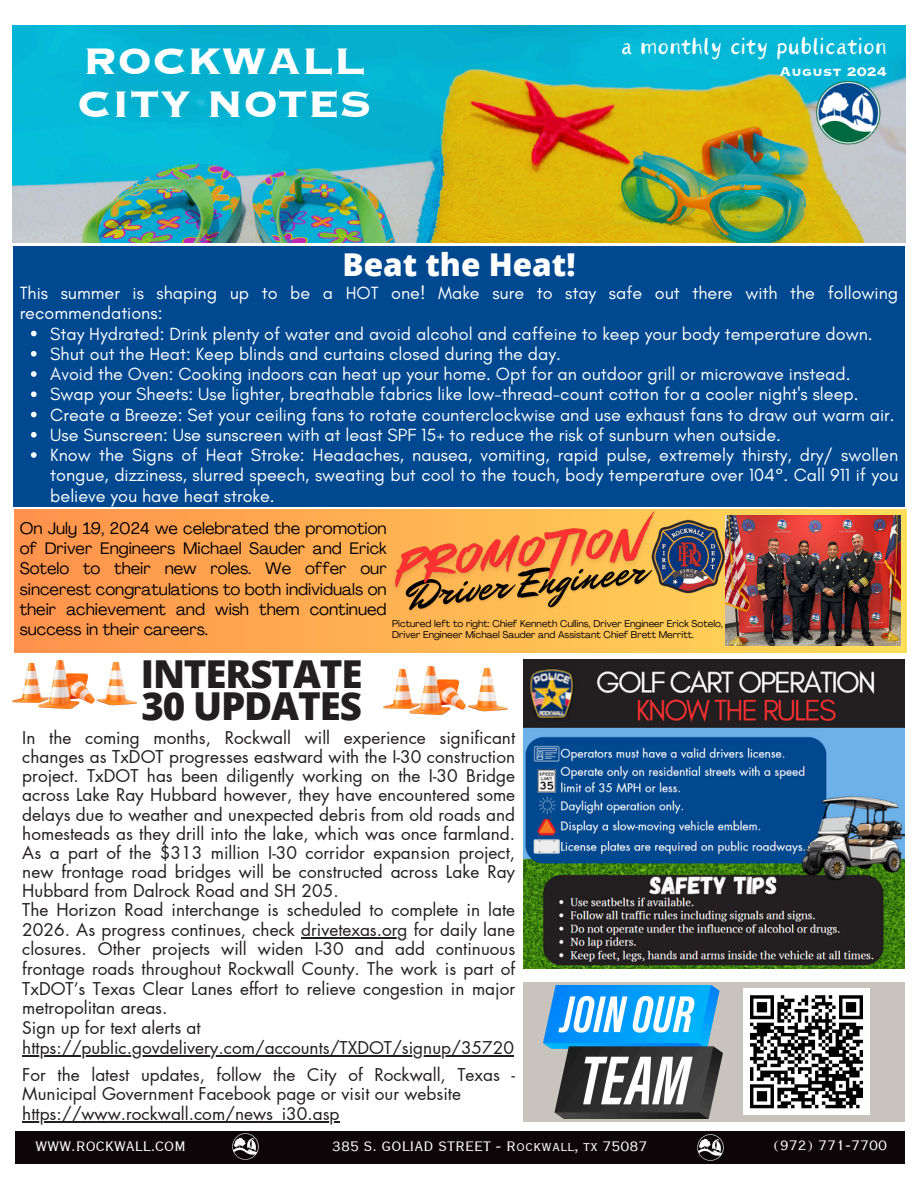
<style>
.page{position:relative;width:918px;height:1188px;background:#fff}
.page>*{position:absolute;margin:0;border:0;box-sizing:border-box;transform-origin:0 0}
.t1{font:48px "Copperplate Gothic LT Pro 33 BC";color:#fff}
.t2{font:800 38.55px/31.5px "Open Sans";letter-spacing:-.03em;color:#231f20}
.t3{font:800 31.5px "Open Sans";color:#fff}
.t4{font:29.25px "Canva Tangyuan Handwriting";color:#fff}
.t5{font:18px/20.2px "Glacial Indifference";color:#fff}
.t6{font:18px "Copperplate Gothic LT Pro 29 BC";color:#fff}
.t7{font:17.25px/19.2px "Futura LT Pro";color:#231f20}
.t8{font:16.5px/20.2px "Agrandir";color:#000;text-align:justify}
.t9{font:16.5px "Copperplate Gothic LT Pro 33 BC";color:#fff}
.t10{font:9.75px/11.4px "Agrandir";color:#000}
</style>
<div class="page">
<div style="left:15px;top:1131px;width:890px;height:33px;background:#0d0608"></div>
<div style="left:13px;top:246px;width:892px;height:260px;background:#004990"></div>
<img style="left:233px;top:1134px;width:26px;height:25px">
<img style="left:697px;top:1135px;width:26px;height:26px">
<img style="left:13px;top:25px;width:892px;height:217px">
<img style="left:797px;top:81px;width:103px;height:65px">
<img style="left:13px;top:660px;width:124px;height:49px">
<div style="left:524px;top:982px;width:381px;height:139px;background:#c8c3bd"></div>
<img style="left:384px;top:666px;width:124px;height:49px">
<img style="left:544px;top:986px;width:179px;height:132px">
<div style="left:743px;top:988px;width:127px;height:127px;background:#fff"></div>
<svg style="left:750px;top:995px;width:113px;height:114px"></svg>
<img style="left:524px;top:659px;width:381px;height:310px">
<div style="left:14px;top:510px;width:892px;height:142px;background:linear-gradient(to right,#ff924d,#fedd59)"></div>
<img style="left:671px;top:519px;width:55px;height:75px">
<img style="left:726px;top:515px;width:174px;height:131px">
<svg style="left:31px;top:331px;width:6px;height:5px"></svg>
<svg style="left:31px;top:351px;width:6px;height:6px"></svg>
<svg style="left:31px;top:371px;width:6px;height:6px"></svg>
<svg style="left:31px;top:391px;width:6px;height:6px"></svg>
<svg style="left:31px;top:412px;width:6px;height:5px"></svg>
<svg style="left:31px;top:432px;width:6px;height:6px"></svg>
<svg style="left:31px;top:452px;width:6px;height:6px"></svg>
<hr style="left:301px;top:937px;width:107px;height:1px;background:#231f20">
<hr style="left:22px;top:1055px;width:492px;height:2px;background:#231f20">
<hr style="left:22px;top:1121px;width:318px;height:2px;background:#231f20">
<img style="left:398px;top:609px;width:264px;height:21px">
<img style="left:381px;top:506px;width:290px;height:103px">
<p class="t1" style="left:83px;top:39px;width:284px">ROCKWALL</p>
<p class="t4" style="left:621px;top:34px;width:268px">a monthly city publication</p>
<p class="t1" style="left:77px;top:82px;width:296px">CITY NOTES</p>
<p class="t9" style="left:779px;top:64px;width:109px">August 2024</p>
<p class="t3" style="left:343px;top:242px;width:234px">Beat the Heat!</p>
<p class="t5" style="left:20px;top:283px;width:880px">This summer is shaping up to be a HOT one! Make sure to stay safe out there with the following recommendations:</p>
<p class="t5" style="left:50px;top:323px;width:824px">Stay Hydrated: Drink plenty of water and avoid alcohol and caffeine to keep your body temperature down.</p>
<p class="t5" style="left:50px;top:344px;width:512px">Shut out the Heat: Keep blinds and curtains closed during the day.</p>
<p class="t5" style="left:50px;top:364px;width:802px">Avoid the Oven: Cooking indoors can heat up your home. Opt for an outdoor grill or microwave instead.</p>
<p class="t5" style="left:50px;top:384px;width:810px">Swap your Sheets: Use lighter, breathable fabrics like low-thread-count cotton for a cooler night's sleep.</p>
<p class="t5" style="left:50px;top:404px;width:846px">Create a Breeze: Set your ceiling fans to rotate counterclockwise and use exhaust fans to draw out warm air.</p>
<p class="t5" style="left:50px;top:425px;width:732px">Use Sunscreen: Use sunscreen with at least SPF 15+ to reduce the risk of sunburn when outside.</p>
<p class="t5" style="left:50px;top:445px;width:849px;text-align:justify">Know the Signs of Heat Stroke: Headaches, nausea, vomiting, rapid pulse, extremely thirsty, dry/ swollen tongue, dizziness, slurred speech, sweating but cool to the touch, body temperature over 104°. Call 911 if you believe you have heat stroke.</p>
<p class="t8" style="left:20px;top:519px;width:368px">On July 19, 2024 we celebrated the promotion of Driver Engineers Michael Sauder and Erick Sotelo to their new roles. We offer our sincerest congratulations to both individuals on their achievement and wish them continued success in their careers.</p>
<p class="t10" style="left:392px;top:619px;width:332px">Pictured left to right: Chief Kenneth Cullins, Driver Engineer Erick Sotelo,<br>Driver Engineer Michael Sauder and Assistant Chief Brett Merritt.</p>
<p class="t2" style="left:141px;top:658px;width:223px">INTERSTATE<br>30 UPDATES</p>
<p class="t7" style="left:22px;top:729px;width:494px;text-align:justify">In the coming months, Rockwall will experience significant changes as TxDOT progresses eastward with the I-30 construction project. TxDOT has been diligently working on the I-30 Bridge across Lake Ray Hubbard however, they have encountered some delays due to weather and unexpected debris from old roads and homesteads as they drill into the lake, which was once farmland.<br>As a part of the $313 million I-30 corridor expansion project, new frontage road bridges will be constructed across Lake Ray Hubbard from Dalrock Road and SH 205.</p>
<p class="t7" style="left:22px;top:901px;width:494px;line-height:19.6px">The Horizon Road interchange is scheduled to complete in late<br>2026. As progress continues, check drivetexas.org for daily lane</p>
<p class="t7" style="left:22px;top:940px;width:494px;line-height:19.6px">closures. Other projects will widen I-30 and add continuous frontage roads throughout Rockwall County. The work is part of TxDOT’s Texas Clear Lanes effort to relieve congestion in major metropolitan areas.<br>Sign up for text alerts at</p>
<p class="t7" style="left:22px;top:1035px;width:494px;line-height:27px">https://public.govdelivery.com/accounts/TXDOT/signup/35720<br>For the latest updates, follow the City of Rockwall, Texas -</p>
<p class="t7" style="left:22px;top:1085px;width:440px">Municipal Government Facebook page or visit our website</p>
<p class="t7" style="left:22px;top:1105px;width:319px">https://www.rockwall.com/news_i30.asp</p>
<p class="t6" style="left:35px;top:1138px;width:153px">WWW.ROCKWALL.COM</p>
<h3 class="t6" style="left:332px;top:1138px;width:317px">385 S. GOLIAD STREET - Rockwall, tx 75087</h3>
<p class="t6" style="left:773px;top:1137px;width:116px">(972) 771-7700</p>
</div>
